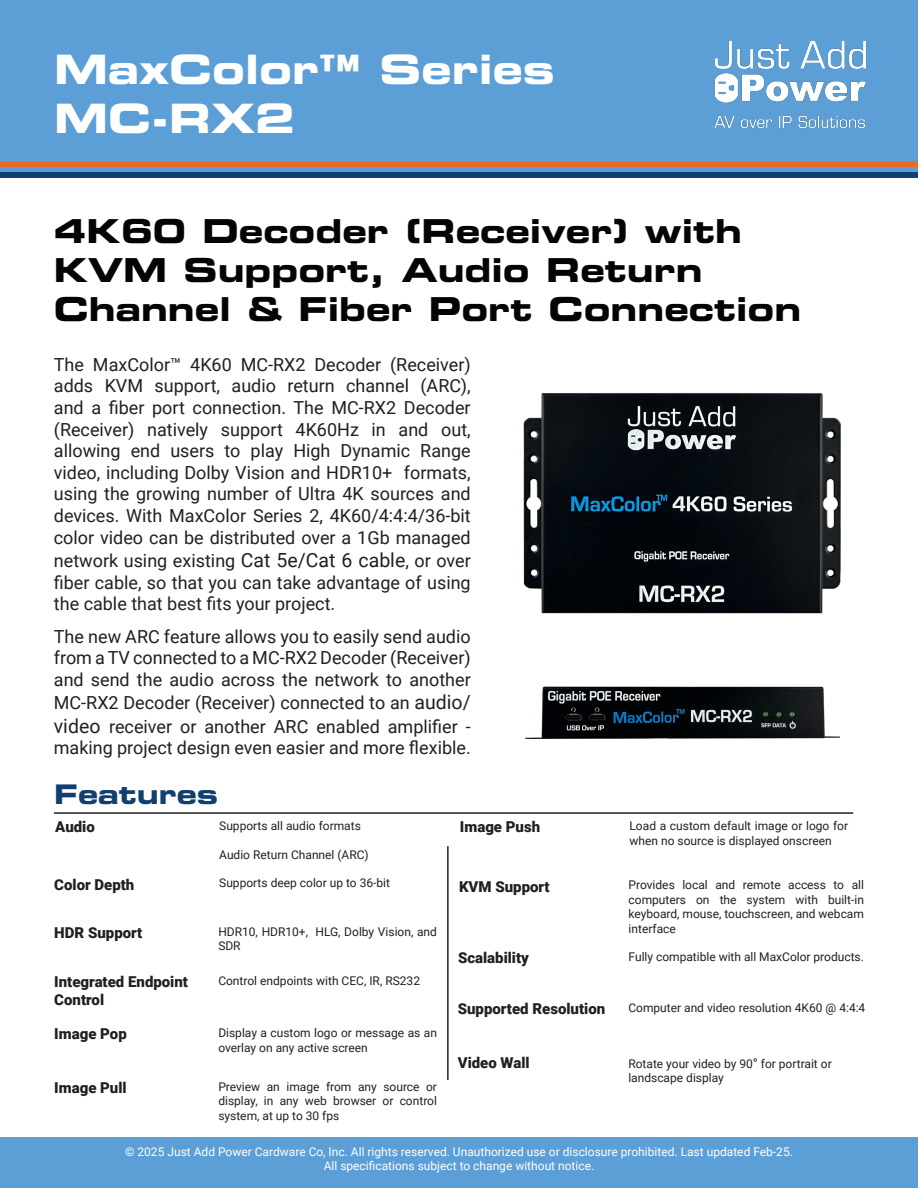
<style>
.page{position:relative;width:918px;height:1188px;background:#fff}
.page>*{position:absolute;margin:0;border:0;box-sizing:border-box;transform-origin:0 0}
.t1{font:40.5px "Eurostile LT Std Bold Ex 2";color:#fff}
.t2{font:33px/39px "Eurostile LT Std Bold Ex 2";color:#040503}
.t3{font:27px "Eurostile LT Std Bold Ex 2";color:#113f70}
.t4{font:18px/21.6px "Roboto";color:#231f20;text-align:justify}
.t5{font:900 15px "Roboto";color:#231f20}
.t6{font:12px/14.4px "Roboto";color:#231f20}
.t7{font:12px "Roboto";color:#fff}
.s1{font-size:19.5px}
.s2{font-size:13.5px}
</style>
<div class="page">
<div style="left:0;top:162px;width:918px;height:5px;background:#f06825"></div>
<div style="left:0;top:0;width:918px;height:162px;background:#5c9fd6"></div>
<div style="left:0;top:167px;width:918px;height:5px;background:#5c9fd6"></div>
<div style="left:0;top:172px;width:918px;height:6px;background:#113f70"></div>
<div style="left:0;top:1137px;width:918px;height:51px;background:#5c9fd6"></div>
<hr style="left:54px;top:812px;width:799px;height:2px;background:#231f20">
<hr style="left:447px;top:846px;width:2px;height:234px;background:#231f20">
<img style="left:524px;top:393px;width:317px;height:220px">
<img style="left:714px;top:40px;width:153px;height:88px">
<img style="left:526px;top:687px;width:314px;height:52px">
<p class="t1" style="left:54px;top:41px;width:502px">MaxColor™ Series</p>
<p class="t1" style="left:54px;top:90px;width:243px">MC-RX2</p>
<p class="t2" style="left:54px;top:211px;width:749px">4K60 Decoder (Receiver) with<br>KVM Support, Audio Return<br>Channel &amp; Fiber Port Connection</p>
<p class="t4" style="left:54px;top:353px;width:418px">The MaxColor™ 4K60 MC-RX2 Decoder (Receiver) adds KVM support, audio return channel (ARC), and a fiber port connection. The MC-RX2 Decoder (Receiver) natively support 4K60Hz in and out, allowing end users to play High Dynamic Range video, including Dolby Vision and HDR10+ formats, using the growing number of Ultra 4K sources and devices. With MaxColor Series 2, 4K60/4:4:4/36-bit color video can be distributed over a 1Gb managed</p>
<p class="t4" style="left:54px;top:549px;width:418px">network using existing <span class="s1">Cat 5e/Cat 6 cable</span>, or over fiber cable, so that you can take advantage of using the cable that best fits your project.</p>
<p class="t4" style="left:54px;top:625px;width:418px">The new ARC feature allows you to easily send audio from a TV connected to a MC-RX2 Decoder (Receiver) and send the audio across the network to another</p>
<p class="t4" style="left:54px;top:690px;width:418px;line-height:23.4px">MC-RX2 Decoder (Receiver) connected to an <span class="s1">audio/ video</span> receiver or another ARC enabled amplifier -</p>
<p class="t4" style="left:54px;top:736px;width:418px">making project design even easier and more flexible.</p>
<p class="t3" style="left:54px;top:776px;width:166px">Features</p>
<p class="t5" style="left:55px;top:817px;width:41px">Audio</p>
<p class="t6" style="left:219px;top:818px;width:143px">Supports all audio formats</p>
<p class="t6" style="left:219px;top:847px;width:151px">Audio Return Channel (ARC)</p>
<p class="t5" style="left:54px;top:874px;width:82px">Color Depth</p>
<p class="t6" style="left:219px;top:875px;width:172px">Supports deep color up to 36-bit</p>
<p class="t5" style="left:54px;top:922px;width:90px">HDR Support</p>
<p class="t6" style="left:218px;top:924px;width:220px">HDR10, HDR10+, HLG, Dolby Vision, and<br>SDR</p>
<p class="t5" style="left:54px;top:971px;width:135px">Integrated Endpoint</p>
<p class="t5" style="left:54px;top:989px;width:51px">Control</p>
<p class="t5" style="left:54px;top:1023px;width:74px">Image Pop</p>
<p class="t5" style="left:54px;top:1077px;width:74px">Image Pull</p>
<p class="t6" style="left:218px;top:973px;width:203px">Control endpoints with CEC, IR, RS232</p>
<p class="t6" style="left:218px;top:1025px;width:220px">Display a custom logo or message as an overlay on any active screen</p>
<p class="t6" style="left:218px;top:1079px;width:220px;text-align:justify">Preview an image from any source or display, in any web browser or control system, at up to 30 fps</p>
<p class="t5" style="left:460px;top:817px;width:82px">Image Push</p>
<p class="t6" style="left:630px;top:818px;width:220px">Load a custom default image or logo for when no source is displayed onscreen</p>
<p class="t5" style="left:459px;top:876px;width:92px">KVM Support</p>
<p class="t6" style="left:629px;top:878px;width:237px;text-align:justify">Provides local and remote access to all computers on the system with built-in keyboard, mouse, touchscreen, and webcam interface</p>
<p class="t5" style="left:458px;top:947px;width:72px">Scalability</p>
<p class="t6" style="left:629px;top:949px;width:237px">Fully compatible with all MaxColor products.</p>
<p class="t5" style="left:458px;top:998px;width:149px">Supported Resolution</p>
<p class="t6" style="left:628px;top:1000px;width:239px">Computer and video resolution 4K60 @ 4:4:4</p>
<p class="t5" style="left:458px;top:1053px;width:73px">Video Wall</p>
<p class="t6" style="left:628px;top:1056px;width:205px">Rotate your video by 90<span class="s2">°</span> for portrait or landscape display</p>
<p class="t7" style="left:125px;top:1143px;width:669px">© 2025 Just Add Power Cardware Co, Inc. All rights reserved. Unauthorized use or disclosure prohibited. Last updated Feb-25.</p>
<p class="t7" style="left:324px;top:1157px;width:272px">All specifications subject to change without notice.</p>
</div>
